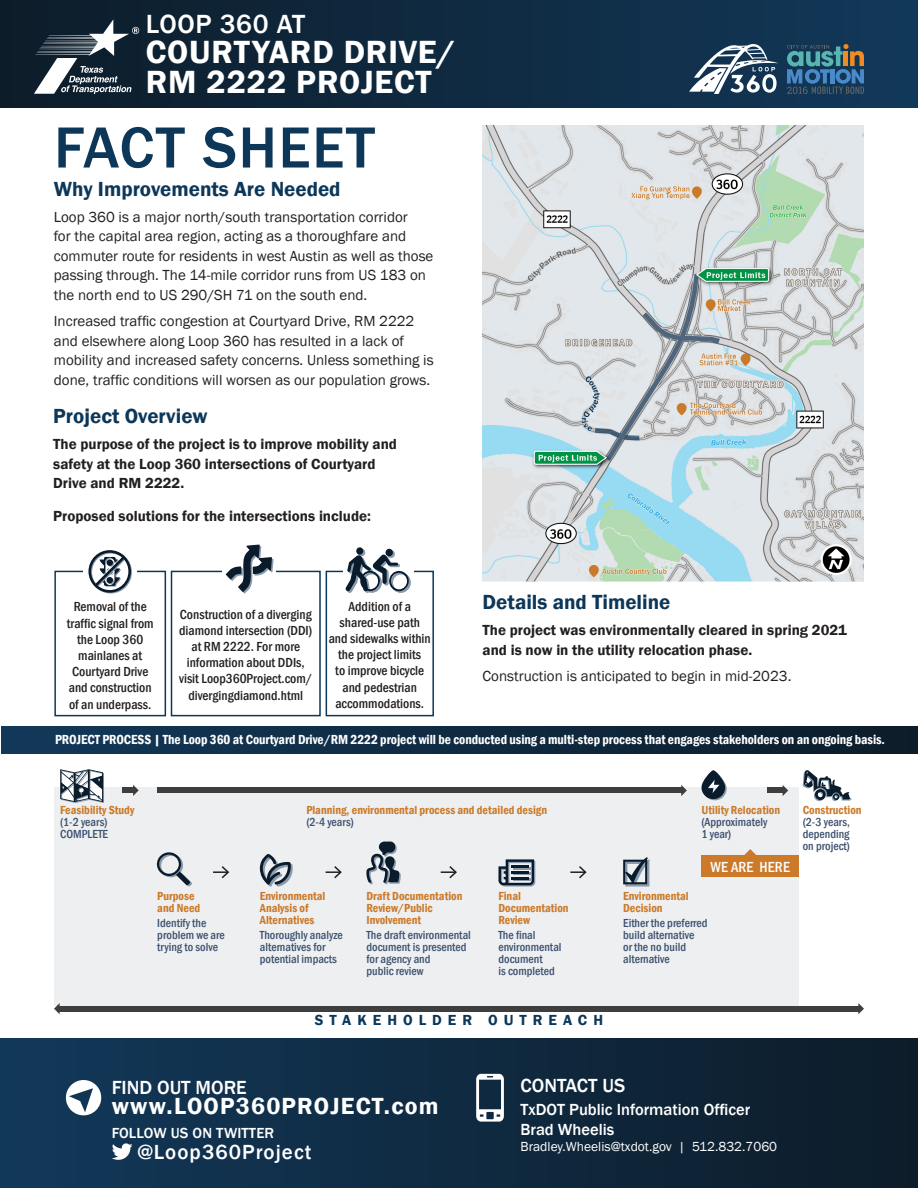
<style>
.page{position:relative;width:918px;height:1188px;background:#fff}
.page>*{position:absolute;margin:0;border:0;box-sizing:border-box;transform-origin:0 0}
.t1{font:500 60px "Franklin Gothic";letter-spacing:.025em;color:#0c3759}
.t2{font:600 33px/30px "Franklin Gothic";letter-spacing:.025em;color:#fff}
.t3{font:500 27px "Franklin Gothic";letter-spacing:.025em;color:#fff}
.t4{font:600 24px "Franklin Gothic";letter-spacing:.05em;color:#fff}
.t5{font:600 21px "Franklin Gothic";color:#0c3759}
.t6{font:500 21px "Franklin Gothic";letter-spacing:.05em;color:#fff}
.t7{font:500 19.5px "Franklin Gothic";color:#fff}
.t8{font:500 16.5px/19.8px "Franklin Gothic";color:#fff}
.t9{font:15px/19.5px "Franklin Gothic";color:#231f20}
.t10{font:600 15px/19.5px "Franklin Gothic";color:#231f20}
.t11{font:600 15px "Franklin Gothic";letter-spacing:.4em;color:#0c3759}
.t12{font:500 15px "Franklin Gothic";letter-spacing:.01em;color:#fff}
.t13{font:500 condensed 15px "Franklin Gothic";letter-spacing:.01em;color:#fff}
.t14{font:500 condensed 13.5px/16.2px "Franklin Gothic";color:#231f20;text-align:center}
.t15{font:600 condensed 13.5px "Franklin Gothic";letter-spacing:-.005em;color:#fff}
.t16{font:13.5px "Franklin Gothic";color:#fff}
.t17{font:500 condensed 12px/12px "Franklin Gothic";color:#3c506f}
.t18{font:600 condensed 12px/12px "Franklin Gothic";color:#cc7a29}
</style>
<div class="page">
<div style="left:0;top:1038px;width:918px;height:150px;background:linear-gradient(to right,#123859,#0d1c29)"></div>
<svg style="left:476px;top:1074px;width:28px;height:48px"></svg>
<svg style="left:64px;top:1078px;width:39px;height:39px"></svg>
<svg style="left:112px;top:1143px;width:20px;height:17px"></svg>
<div style="left:0;top:0;width:918px;height:107px;background:linear-gradient(to right,#0d1c29,#123859)"></div>
<svg style="left:34px;top:19px;width:105px;height:75px"></svg>
<svg style="left:689px;top:44px;width:89px;height:50px"></svg>
<svg style="left:787px;top:44px;width:77px;height:50px"></svg>
<img style="left:483px;top:126px;width:381px;height:455px">
<div style="left:1px;top:726px;width:917px;height:27px;background:linear-gradient(to right,#123859,#0d1c29)"></div>
<div style="left:54px;top:788px;width:745px;height:218px;background:#edeff0"></div>
<div style="left:702px;top:856px;width:97px;height:21px;background:#cc7a29"></div>
<svg style="left:744px;top:849px;width:13px;height:7px"></svg>
<div style="left:54px;top:571px;width:112px;height:145px;border:2px solid #0c3759"></div>
<div style="left:83px;top:565px;width:54px;height:13px;background:#fff"></div>
<svg style="left:88px;top:550px;width:44px;height:44px"></svg>
<div style="left:107px;top:559px;width:6px;height:7px;background:#0a1c2b;border-radius:50%"></div>
<div style="left:326px;top:571px;width:108px;height:145px;border:2px solid #0c3759"></div>
<div style="left:171px;top:571px;width:150px;height:145px;border:2px solid #0c3759"></div>
<svg style="left:157px;top:852px;width:35px;height:35px"></svg>
<svg style="left:213px;top:866px;width:17px;height:13px"></svg>
<svg style="left:326px;top:866px;width:16px;height:13px"></svg>
<svg style="left:441px;top:866px;width:16px;height:13px"></svg>
<svg style="left:570px;top:866px;width:17px;height:13px"></svg>
<svg style="left:260px;top:854px;width:33px;height:33px"></svg>
<svg style="left:366px;top:842px;width:35px;height:42px"></svg>
<svg style="left:498px;top:859px;width:37px;height:28px"></svg>
<svg style="left:623px;top:857px;width:27px;height:30px"></svg>
<svg style="left:803px;top:770px;width:49px;height:31px"></svg>
<div style="left:157px;top:788px;width:525px;height:5px;background:#3e3e3f"></div>
<svg style="left:681px;top:785px;width:6px;height:11px"></svg>
<div style="left:767px;top:788px;width:16px;height:5px;background:#3e3e3f"></div>
<svg style="left:783px;top:785px;width:5px;height:11px"></svg>
<div style="left:122px;top:788px;width:12px;height:5px;background:#3e3e3f"></div>
<svg style="left:133px;top:785px;width:6px;height:11px"></svg>
<svg style="left:60px;top:769px;width:44px;height:34px"></svg>
<svg style="left:54px;top:1003px;width:6px;height:11px"></svg>
<svg style="left:858px;top:1003px;width:6px;height:11px"></svg>
<div style="left:58px;top:1006px;width:802px;height:5px;background:#3e3e3f"></div>
<div style="left:222px;top:565px;width:54px;height:14px;background:#fff"></div>
<div style="left:343px;top:565px;width:71px;height:14px;background:#fff"></div>
<div style="left:388px;top:550px;width:7px;height:8px;background:#97a6b6;border-radius:50%"></div>
<div style="left:387px;top:550px;width:7px;height:8px;background:#8a9bad;border-radius:50%"></div>
<div style="left:386px;top:549px;width:7px;height:7px;background:#0a1b2b;border-radius:50%"></div>
<div style="left:356px;top:547px;width:7px;height:8px;background:#0a1b2b;border-radius:50%"></div>
<svg style="left:346px;top:554px;width:65px;height:39px"></svg>
<svg style="left:226px;top:545px;width:48px;height:49px"></svg>
<svg style="left:701px;top:770px;width:26px;height:30px"></svg>
<h3 class="t3" style="left:146px;top:7px;width:161px">LOOP 360 AT</h3>
<h2 class="t2" style="left:146px;top:37px;width:311px">COURTYARD DRIVE/<br>RM 2222 PROJECT</h2>
<h1 class="t1" style="left:54px;top:110px;width:322px">FACT SHEET</h1>
<h2 class="t5" style="left:54px;top:176px;width:288px">Why Improvements Are Needed</h2>
<p class="t9" style="left:54px;top:208px;width:381px">Loop 360 is a major north/south transportation corridor<br>for the capital area region, acting as a thoroughfare and commuter route for residents in west Austin as well as those passing through. The 14-mile corridor runs from US 183 on the north end to US 290/SH 71 on the south end.</p>
<p class="t9" style="left:54px;top:312px;width:381px">Increased traffic congestion at Courtyard Drive, RM 2222 and elsewhere along Loop 360 has resulted in a lack of mobility and increased safety concerns. Unless something is done, traffic conditions will worsen as our population grows.</p>
<h2 class="t5" style="left:53px;top:403px;width:156px">Project Overview</h2>
<p class="t10" style="left:53px;top:435px;width:345px">The purpose of the project is to improve mobility and safety at the Loop 360 intersections of Courtyard<br>Drive and RM 2222.</p>
<p class="t10" style="left:53px;top:507px;width:319px">Proposed solutions for the intersections include:</p>
<p class="t14" style="left:67px;top:599px;width:88px">Removal of the traffic signal from the Loop 360 mainlanes at<br>Courtyard Drive and construction of an underpass.</p>
<p class="t14" style="left:179px;top:606px;width:135px">Construction of a diverging diamond intersection (DDI) at RM 2222. For more information about DDIs, visit Loop360Project.com/ divergingdiamond.html</p>
<p class="t14" style="left:329px;top:598px;width:104px">Addition of a shared-use path and sidewalks within the project limits<br>to improve bicycle and pedestrian accommodations.</p>
<h2 class="t5" style="left:483px;top:589px;width:189px">Details and Timeline</h2>
<p class="t10" style="left:483px;top:621px;width:366px">The project was environmentally cleared in spring 2021 and is now in the utility relocation phase.</p>
<p class="t9" style="left:483px;top:667px;width:310px">Construction is anticipated to begin in mid-2023.</p>
<p class="t15" style="left:55px;top:731px;width:831px">PROJECT PROCESS | The Loop 360 at Courtyard Drive/RM 2222 project will be conducted using a multi-step process that engages stakeholders on an ongoing basis.</p>
<p class="t18" style="left:60px;top:804px;width:76px">Feasibility Study</p>
<p class="t17" style="left:60px;top:816px;width:50px">(1-2 years)<br>COMPLETE</p>
<p class="t18" style="left:157px;top:889px;width:44px">Purpose and Need</p>
<p class="t17" style="left:157px;top:917px;width:69px">Identify the problem we are trying to solve</p>
<p class="t18" style="left:306px;top:804px;width:242px">Planning, environmental process and detailed design</p>
<p class="t17" style="left:306px;top:816px;width:49px">(2-4 years)</p>
<p class="t18" style="left:260px;top:889px;width:67px">Environmental<br>Analysis of<br>Alternatives</p>
<p class="t17" style="left:260px;top:929px;width:84px">Thoroughly analyze alternatives for potential impacts</p>
<p class="t18" style="left:366px;top:889px;width:98px">Draft Documentation<br>Review/Public<br>Involvement</p>
<p class="t17" style="left:366px;top:929px;width:106px">The draft environmental document is presented for agency and<br>public review</p>
<p class="t18" style="left:498px;top:889px;width:72px">Final<br>Documentation<br>Review</p>
<p class="t17" style="left:498px;top:929px;width:65px">The final environmental document<br>is completed</p>
<p class="t11" style="left:315px;top:1011px;width:290px">STAKEHOLDER OUTREACH</p>
<p class="t18" style="left:702px;top:804px;width:80px">Utility Relocation</p>
<p class="t17" style="left:702px;top:816px;width:67px">(Approximately<br>1 year)</p>
<p class="t13" style="left:710px;top:857px;width:81px">WE ARE HERE</p>
<p class="t18" style="left:623px;top:889px;width:67px">Environmental<br>Decision</p>
<p class="t17" style="left:623px;top:917px;width:86px">Either the preferred build alternative<br>or the no build alternative</p>
<p class="t18" style="left:803px;top:804px;width:60px">Construction</p>
<p class="t17" style="left:803px;top:816px;width:49px">(2-3 years,</p>
<p class="t17" style="left:803px;top:828px;width:49px">depending on project)</p>
<h3 class="t7" style="left:112px;top:1075px;width:137px">FIND OUT MORE</h3>
<h3 class="t4" style="left:112px;top:1092px;width:328px">www.LOOP360PROJECT.com</h3>
<p class="t12" style="left:112px;top:1124px;width:164px">FOLLOW US ON TWITTER</p>
<h3 class="t6" style="left:138px;top:1139px;width:175px">@Loop360Project</h3>
<h3 class="t7" style="left:521px;top:1074px;width:106px">CONTACT US</h3>
<p class="t8" style="left:521px;top:1100px;width:231px">TxDOT Public Information Officer<br>Brad Wheelis</p>
<p class="t16" style="left:521px;top:1138px;width:258px">Bradley.Wheelis@txdot.gov | 512.832.7060</p>
</div>
